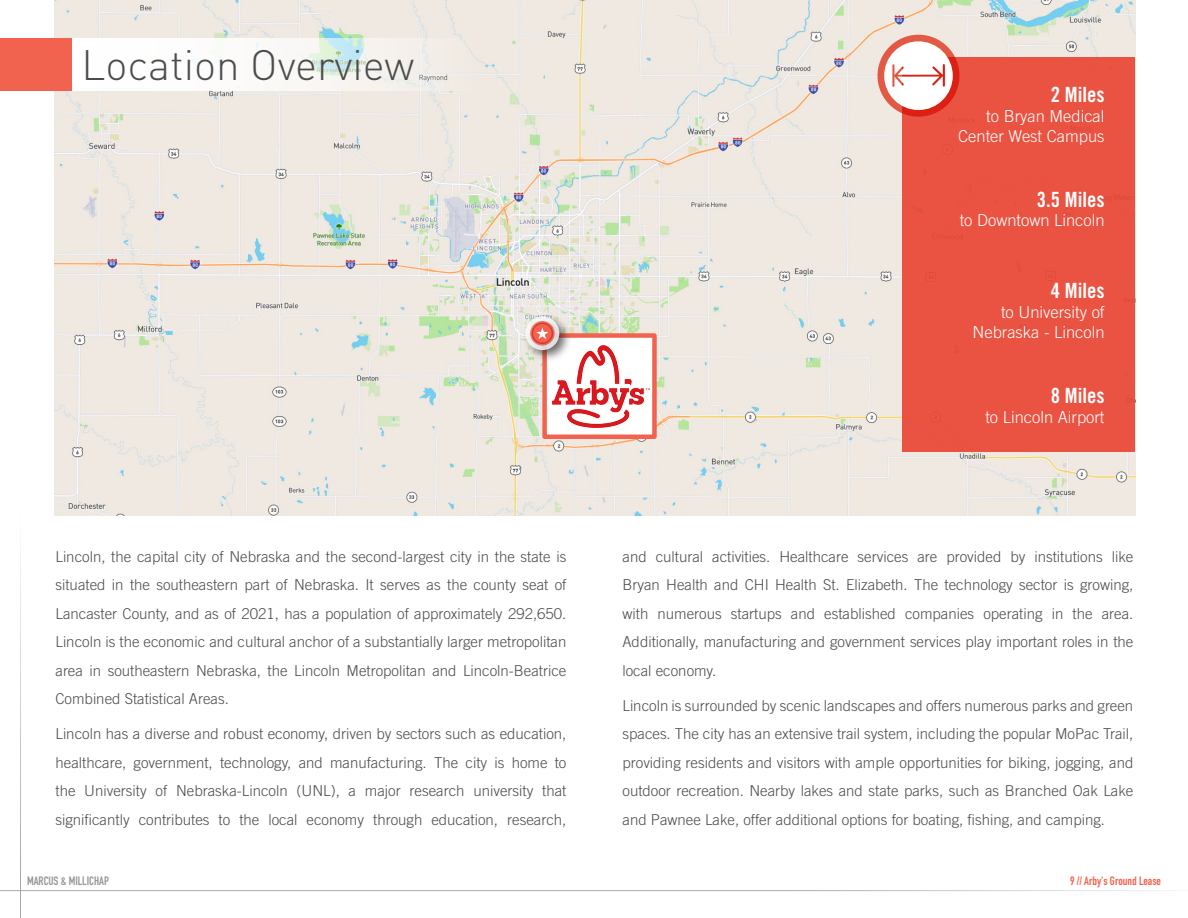
<style>
.page{position:relative;width:1188px;height:918px;background:#fff}
.page>*{position:absolute;margin:0;border:0;box-sizing:border-box;transform-origin:0 0}
.t1{font:300 42px "DIN Pro";color:#4b4c4d}
.t2{font:21px "Trade Gothic LT Std Bd Cn 20";color:#fff}
.t3{font:300 16.5px/19.8px "Trade Gothic LT Std";color:#fff;text-align:right}
.t4{font:300 15px/28.5px "Trade Gothic LT Std";color:#4b4c4d;text-align:justify}
.t5{font:700 12px "DIN Condensed";color:#f1634f}
.t6{font:700 12px "DIN Condensed";color:#939598}
</style>
<div class="page">
<img style="left:54px;top:0;width:1081px;height:515px">
<div style="left:903px;top:58px;width:232px;height:394px;background:#ea5341"></div>
<svg style="left:877px;top:35px;width:82px;height:82px"></svg>
<svg style="left:884px;top:41px;width:69px;height:69px"></svg>
<div style="left:0;top:38px;width:74px;height:53px;background:#f1634f"></div>
<svg style="left:72px;top:38px;width:403px;height:53px"></svg>
<div style="left:545px;top:336px;width:109px;height:101px;background:#fff"></div>
<img style="left:553px;top:346px;width:96px;height:82px">
<div style="left:542px;top:333px;width:115px;height:106px;border:4px solid #f1634f"></div>
<div style="left:523px;top:314px;width:50px;height:49px;background:#231f20;opacity:.7"></div>
<svg style="left:525px;top:316px;width:34px;height:34px"></svg>
<svg style="left:532px;top:322px;width:21px;height:22px"></svg>
<svg style="left:536px;top:327px;width:13px;height:12px"></svg>
<div style="left:530px;top:321px;width:25px;height:25px;border:3px solid #f1634f;border-radius:50%"></div>
<hr style="left:0;top:890px;width:1188px;height:1px;background:#a8a9ad">
<hr style="left:20px;top:486px;width:1px;height:432px;background:#a8a9ad">
<p class="t1" style="left:81px;top:37px;width:334px">Location Overview</p>
<p class="t4" style="left:56px;top:542px;width:512px">Lincoln, the capital city of Nebraska and the second-largest city in the state is situated in the southeastern part of Nebraska. It serves as the county seat of Lancaster County, and as of 2021, has a population of approximately 292,650.<br>Lincoln is the economic and cultural anchor of a substantially larger metropolitan area in southeastern Nebraska, the Lincoln Metropolitan and Lincoln-Beatrice Combined Statistical Areas.</p>
<p class="t4" style="left:56px;top:720px;width:512px">Lincoln has a diverse and robust economy, driven by sectors such as education, healthcare, government, technology, and manufacturing. The city is home to the University of Nebraska-Lincoln (UNL), a major research university that significantly contributes to the local economy through education, research,</p>
<p class="t2" style="left:1051px;top:82px;width:55px">2 Miles</p>
<p class="t3" style="left:958px;top:106px;width:148px">to Bryan Medical<br>Center West Campus</p>
<p class="t2" style="left:1037px;top:186px;width:69px">3.5 Miles</p>
<p class="t3" style="left:960px;top:210px;width:146px">to Downtown Lincoln</p>
<p class="t2" style="left:1051px;top:278px;width:55px">4 Miles</p>
<p class="t3" style="left:973px;top:302px;width:134px">to University of<br>Nebraska - Lincoln</p>
<p class="t2" style="left:1051px;top:383px;width:55px">8 Miles</p>
<p class="t3" style="left:985px;top:407px;width:121px">to Lincoln Airport</p>
<p class="t4" style="left:622px;top:542px;width:512px">and cultural activities. Healthcare services are provided by institutions like Bryan Health and CHI Health St. Elizabeth. The technology sector is growing, with numerous startups and established companies operating in the area.<br>Additionally, manufacturing and government services play important roles in the local economy.</p>
<p class="t4" style="left:622px;top:691px;width:512px">Lincoln is surrounded by scenic landscapes and offers numerous parks and green spaces. The city has an extensive trail system, including the popular MoPac Trail, providing residents and visitors with ample opportunities for biking, jogging, and outdoor recreation. Nearby lakes and state parks, such as Branched Oak Lake and Pawnee Lake, offer additional options for boating, fishing, and camping.</p>
<p class="t6" style="left:27px;top:873px;width:83px">MARCUS &amp; MILLICHAP</p>
<p class="t5" style="left:1070px;top:873px;width:92px">9 // Arby's Ground Lease</p>
</div>
